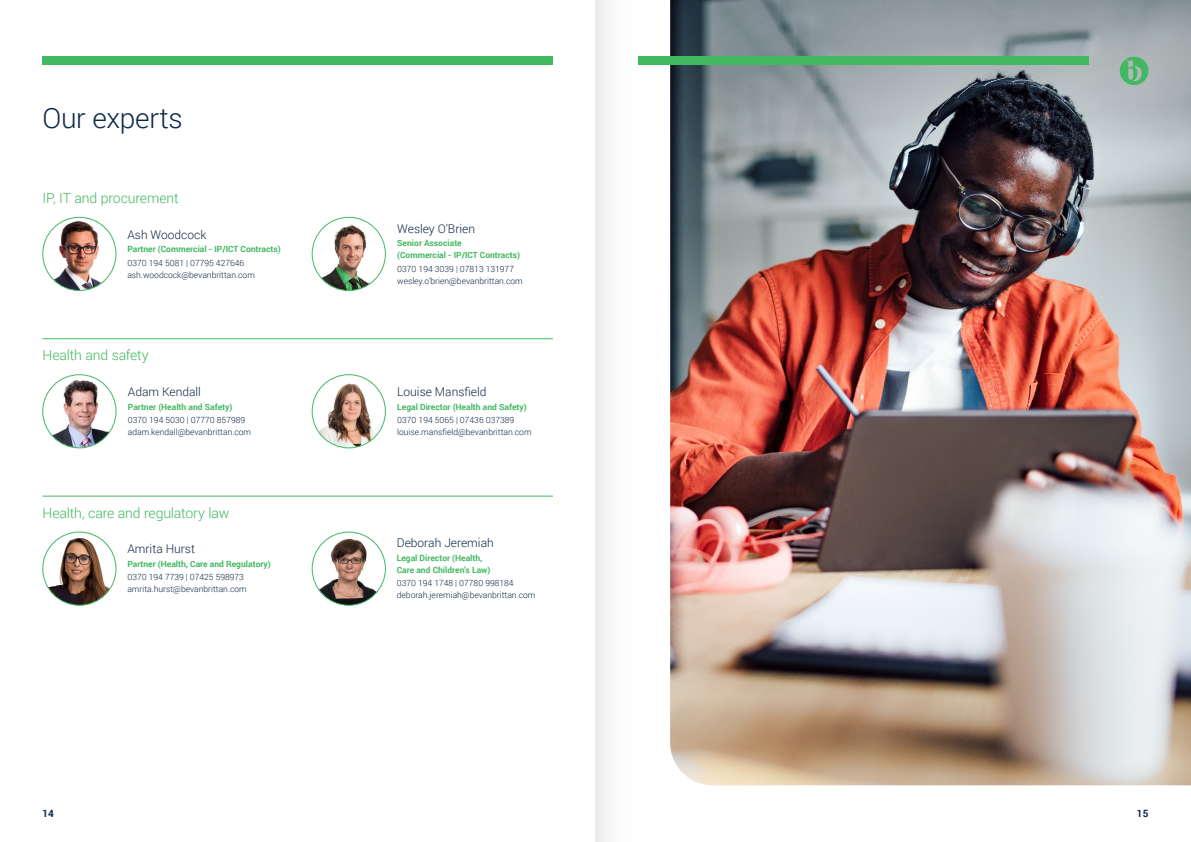
<style>
.page{position:relative;width:1191px;height:842px;background:#fff}
.page>*{position:absolute;margin:0;border:0;box-sizing:border-box;transform-origin:0 0}
.t1{font:300 28px "Roboto";letter-spacing:-.01em;color:#0c2747}
.Team_Departments_w_Line{font:300 14px "Roboto";letter-spacing:-.01em;color:#42b861}
.Team_Departments{font:300 14px "Roboto";letter-spacing:-.01em;color:#42b861}
.Name{font:300 12px "Roboto";color:#0c2747}
.t2{font:700 10px "Roboto";color:#0c2747}
.Contact_details{font:300 8.5px "Roboto";color:#0c2747}
.t3{font:700 8.5px/12px "Roboto";color:#42b861}
</style>
<div class="page">
<img style="left:670px;top:0;width:521px;height:785px">
<img style="left:43px;top:375px;width:73px;height:73px;border-radius:37px">
<div style="left:43px;top:374px;width:73px;height:74px;border:1px solid #42b861;border-radius:50%"></div>
<img style="left:312px;top:375px;width:73px;height:73px;border-radius:37px">
<div style="left:312px;top:374px;width:74px;height:74px;border:1px solid #42b861;border-radius:50%"></div>
<hr style="left:43px;top:338px;width:510px;height:1px;background:#42b861">
<img style="left:314px;top:536px;width:69px;height:69px">
<div style="left:312px;top:532px;width:74px;height:73px;border:1px solid #42b861;border-radius:50%"></div>
<img style="left:43px;top:532px;width:73px;height:73px;border-radius:37px">
<div style="left:43px;top:532px;width:73px;height:73px;border:1px solid #42b861;border-radius:50%"></div>
<hr style="left:43px;top:496px;width:510px;height:1px;background:#42b861">
<img style="left:315px;top:217px;width:70px;height:73px">
<div style="left:312px;top:217px;width:74px;height:74px;border:1px solid #42b861;border-radius:50%"></div>
<img style="left:43px;top:217px;width:73px;height:73px;border-radius:37px">
<div style="left:43px;top:217px;width:73px;height:74px;border:1px solid #42b861;border-radius:50%"></div>
<svg style="left:1119px;top:57px;width:29px;height:28px"></svg>
<div style="left:638px;top:57px;width:451px;height:8px;background:#42b861"></div>
<div style="left:43px;top:57px;width:510px;height:8px;background:#42b861"></div>
<div style="left:595px;top:0;width:51px;height:842px;background:linear-gradient(to right,#f0f0f0,#fff)"></div>
<p class="t1" style="left:43px;top:98px;width:142px">Our experts</p>
<p class="Team_Departments" style="left:43px;top:188px;width:138px">IP, IT and procurement</p>
<p class="Name" style="left:127px;top:226px;width:80px">Ash Woodcock</p>
<p class="t3" style="left:127px;top:243px;width:155px">Partner (Commercial - IP/ICT Contracts)</p>
<p class="Contact_details" style="left:127px;top:257px;width:118px">0370 194 5081 | 07795 427646</p>
<p class="Contact_details" style="left:127px;top:269px;width:129px">ash.woodcock@bevanbrittan.com</p>
<p class="Team_Departments_w_Line" style="left:43px;top:346px;width:108px">Health and safety</p>
<p class="Name" style="left:128px;top:384px;width:75px">Adam Kendall</p>
<p class="t3" style="left:128px;top:400px;width:106px">Partner (Health and Safety)</p>
<p class="Contact_details" style="left:128px;top:414px;width:119px">0370 194 5030 | 07770 857989</p>
<p class="Contact_details" style="left:128px;top:426px;width:125px">adam.kendall@bevanbrittan.com</p>
<p class="Team_Departments_w_Line" style="left:43px;top:503px;width:188px">Health, care and regulatory law</p>
<p class="Name" style="left:127px;top:541px;width:69px">Amrita Hurst</p>
<p class="t3" style="left:127px;top:557px;width:145px">Partner (Health, Care and Regulatory)</p>
<p class="Contact_details" style="left:127px;top:571px;width:118px">0370 194 7739 | 07425 598973</p>
<p class="Contact_details" style="left:127px;top:583px;width:121px">amrita.hurst@bevanbrittan.com</p>
<p class="Name" style="left:397px;top:220px;width:79px">Wesley O’Brien</p>
<p class="t3" style="left:397px;top:237px;width:124px">Senior Associate<br>(Commercial - IP/ICT Contracts)</p>
<p class="Contact_details" style="left:397px;top:263px;width:118px">0370 194 3039 | 07813 131977</p>
<p class="Contact_details" style="left:397px;top:275px;width:127px">wesley.o’brien@bevanbrittan.com</p>
<p class="Name" style="left:397px;top:384px;width:91px">Louise Mansfield</p>
<p class="t3" style="left:397px;top:400px;width:131px">Legal Director (Health and Safety)</p>
<p class="Contact_details" style="left:397px;top:414px;width:119px">0370 194 5065 | 07436 037389</p>
<p class="Contact_details" style="left:397px;top:426px;width:136px">louise.mansfield@bevanbrittan.com</p>
<p class="Name" style="left:397px;top:535px;width:98px">Deborah Jeremiah</p>
<p class="t3" style="left:397px;top:551px;width:95px">Legal Director (Health,<br>Care and Children’s Law)</p>
<p class="Contact_details" style="left:397px;top:577px;width:118px">0370 194 1748 | 07780 998184</p>
<p class="Contact_details" style="left:397px;top:589px;width:140px">deborah.jeremiah@bevanbrittan.com</p>
<p class="t2" style="left:43px;top:806px;width:13px">14</p>
<p class="t2" style="left:1137px;top:806px;width:13px">15</p>
</div>
